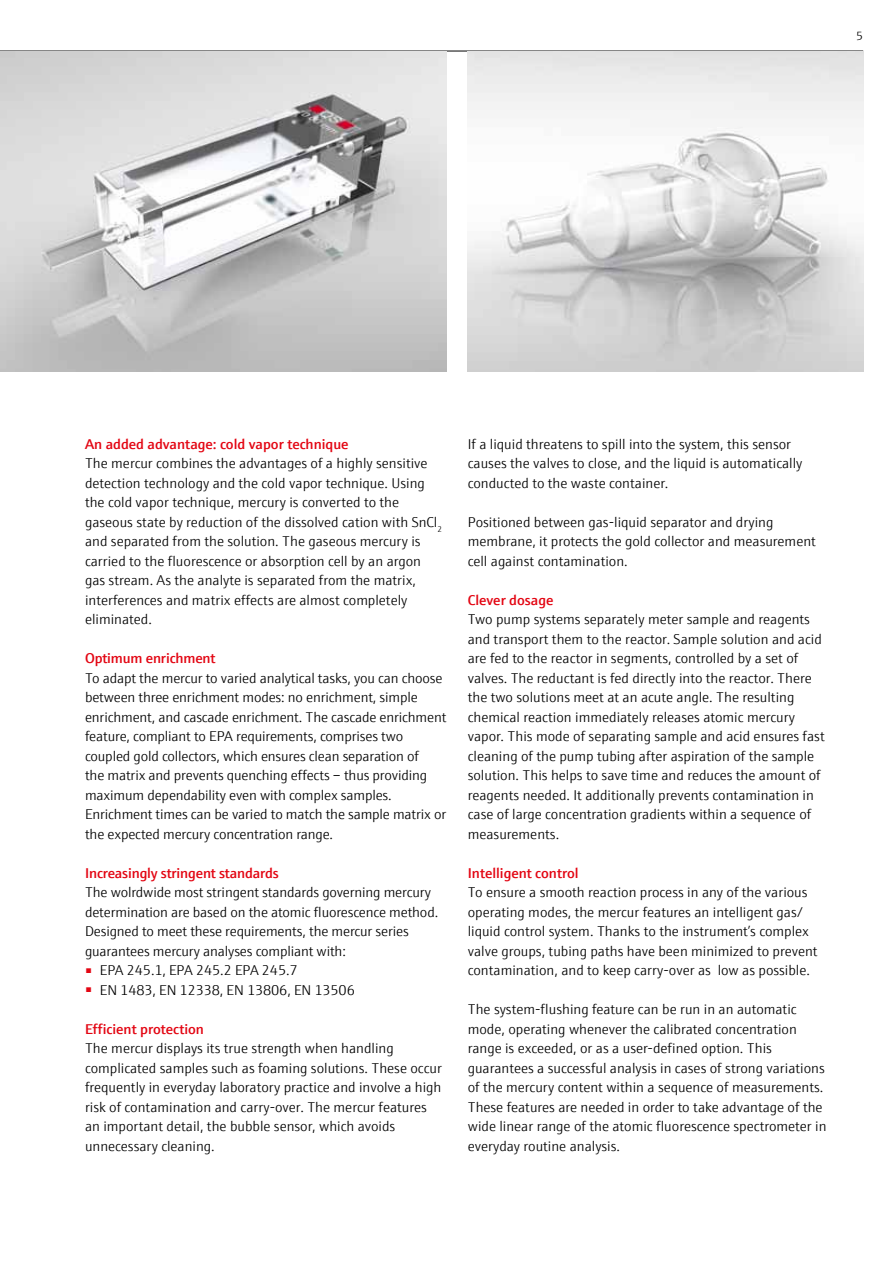
<style>
.page{position:relative;width:893px;height:1263px;background:#fff}
.page>*{position:absolute;margin:0;border:0;box-sizing:border-box;transform-origin:0 0}
.t1{font:300 14.25px/19.5px "E+H Sans";color:#000}
.t2{font:600 14.25px "E+H Sans";color:#e30613}
.t3{font:300 12px "E+H Sans";color:#000}
</style>
<div class="page">
<hr style="left:0;top:51px;width:863px;height:1px;background:#000">
<img style="left:468px;top:51px;width:395px;height:320px">
<img style="left:0;top:51px;width:446px;height:320px">
<p class="t3" style="left:856px;top:27px;width:8px">5</p>
<p class="t2" style="left:85px;top:433px;width:265px">An added advantage: cold vapor technique</p>
<p class="t1" style="left:85px;top:453px;width:359px">The mercur combines the advantages of a highly sensitive detection technology and the cold vapor technique. Using the cold vapor technique, mercury is converted to the gaseous state by reduction of the dissolved cation with SnCl<sub>2 </sub>and separated from the solution. The gaseous mercury is carried to the fluorescence or absorption cell by an argon gas stream. As the analyte is separated from the matrix, interferences and matrix effects are almost completely eliminated.</p>
<p class="t2" style="left:85px;top:647px;width:132px">Optimum enrichment</p>
<p class="t1" style="left:85px;top:667px;width:363px">To adapt the mercur to varied analytical tasks, you can choose between three enrichment modes: no enrichment, simple enrichment, and cascade enrichment. The cascade enrichment feature, compliant to EPA requirements, comprises two coupled gold collectors, which ensures clean separation of<br>the matrix and prevents quenching effects – thus providing maximum dependability even with complex samples.<br>Enrichment times can be varied to match the sample matrix or the expected mercury concentration range.</p>
<p class="t2" style="left:85px;top:862px;width:195px">Increasingly stringent standards</p>
<p class="t1" style="left:85px;top:882px;width:355px">The wolrdwide most stringent standards governing mercury determination are based on the atomic fluorescence method.<br>Designed to meet these requirements, the mercur series guarantees mercury analyses compliant with:</p>
<p class="t1" style="left:85px;top:960px;width:214px"><sup>■</sup> EPA 245.1, EPA 245.2 EPA 245.7</p>
<p class="t1" style="left:85px;top:979px;width:271px"><sup>■</sup> EN 1483, EN 12338, EN 13806, EN 13506</p>
<p class="t2" style="left:85px;top:1018px;width:121px">Efficient protection</p>
<p class="t1" style="left:85px;top:1038px;width:358px">The mercur displays its true strength when handling complicated samples such as foaming solutions. These occur frequently in everyday laboratory practice and involve a high risk of contamination and carry-over. The mercur features an important detail, the bubble sensor, which avoids unnecessary cleaning.</p>
<p class="t1" style="left:468px;top:433px;width:336px">If a liquid threatens to spill into the system, this sensor causes the valves to close, and the liquid is automatically conducted to the waste container.</p>
<p class="t1" style="left:468px;top:511px;width:350px">Positioned between gas-liquid separator and drying membrane, it protects the gold collector and measurement cell against contamination.</p>
<p class="t2" style="left:468px;top:589px;width:87px">Clever dosage</p>
<p class="t1" style="left:468px;top:609px;width:358px">Two pump systems separately meter sample and reagents and transport them to the reactor. Sample solution and acid are fed to the reactor in segments, controlled by a set of valves. The reductant is fed directly into the reactor. There the two solutions meet at an acute angle. The resulting chemical reaction immediately releases atomic mercury vapor. This mode of separating sample and acid ensures fast cleaning of the pump tubing after aspiration of the sample solution. This helps to save time and reduces the amount of reagents needed. It additionally prevents contamination in case of large concentration gradients within a sequence of measurements.</p>
<p class="t2" style="left:468px;top:862px;width:112px">Intelligent control</p>
<p class="t1" style="left:468px;top:882px;width:351px">To ensure a smooth reaction process in any of the various operating modes, the mercur features an intelligent gas/ liquid control system. Thanks to the instrument’s complex valve groups, tubing paths have been minimized to prevent contamination, and to keep carry-over as low as possible.</p>
<p class="t1" style="left:468px;top:999px;width:360px">The system-flushing feature can be run in an automatic mode, operating whenever the calibrated concentration range is exceeded, or as a user-defined option. This guarantees a successful analysis in cases of strong variations of the mercury content within a sequence of measurements.<br>These features are needed in order to take advantage of the wide linear range of the atomic fluorescence spectrometer in everyday routine analysis.</p>
</div>
